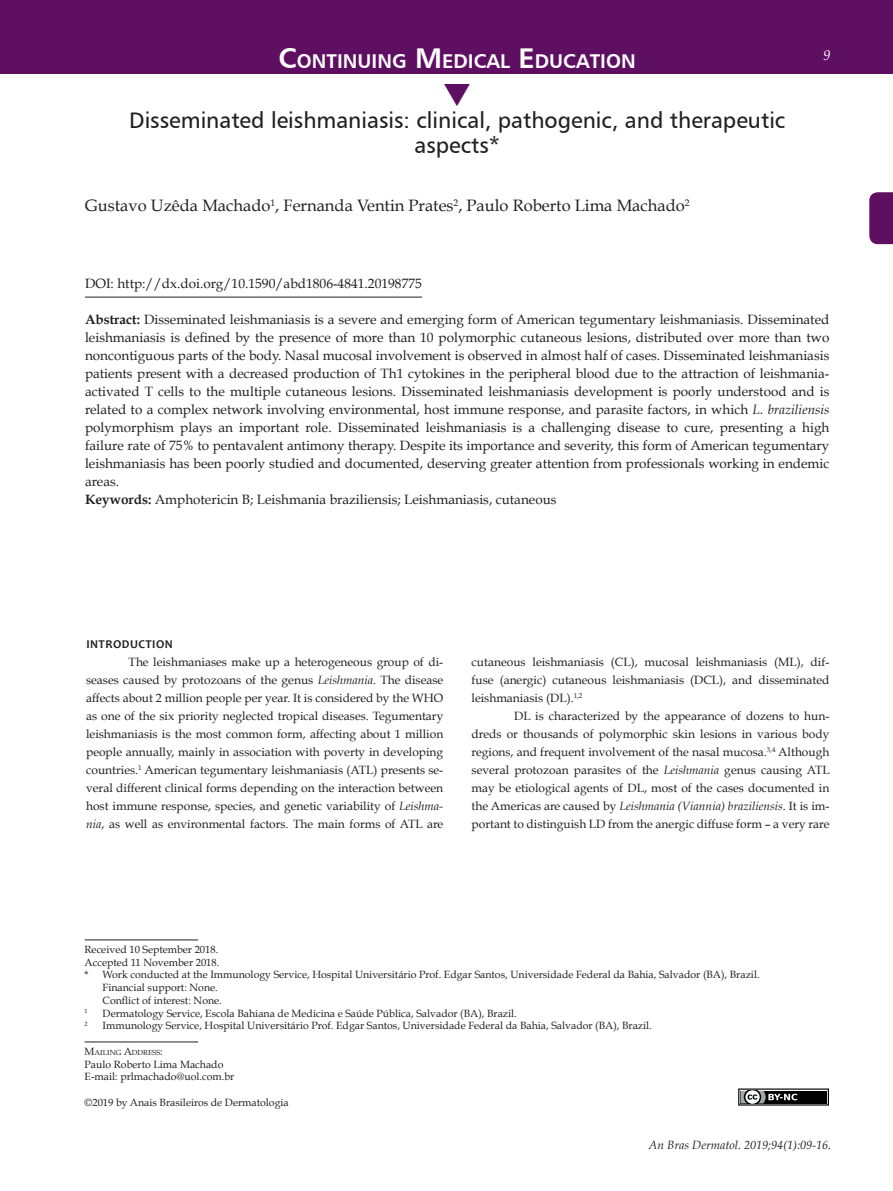
<style>
.page{position:relative;width:893px;height:1191px;background:#fff}
.page>*{position:absolute;margin:0;border:0;box-sizing:border-box;transform-origin:0 0}
.Titulo{font:22.5px/25.5px "Humanist 777 BT Roman B";color:#231f20;text-align:center}
.t1{font:19.95px "Humanist 777 BT Bold B";color:#fff}
.Autores{font:16.5px "Book Antiqua";color:#231f20}
.t2{font:italic 14.4px "Book Antiqua";color:#fff}
.DOI{font:13.5px/18px "Book Antiqua";color:#231f20;text-align:justify}
.ABD-ING_-_2016{font:12px/18px "Book Antiqua";color:#231f20;text-align:justify}
.t3{font:italic 12px "Book Antiqua";color:#231f20}
.ABD-ING_-_2016-2{font:700 12px "Candara";letter-spacing:.04em;color:#231f20}
.t4{font:10.5px "Book Antiqua";color:#231f20}
.t5{font:7.35px "Book Antiqua";color:#231f20}
.t6{font:6.15px "Book Antiqua";color:#231f20}
.s1{font-size:28.5px}
.s2{font-weight:700}
.s3{font-style:italic}
.s4{font-size:10.5px}
</style>
<div class="page">
<svg style="left:869px;top:192px;width:24px;height:52px"></svg>
<div style="left:0;top:0;width:893px;height:74px;background:#5f0f62"></div>
<hr style="left:85px;top:297px;width:337px;height:1px;background:#231f20">
<svg style="left:738px;top:1088px;width:91px;height:17px;background:#515252"></svg>
<hr style="left:85px;top:939px;width:113px;height:1px;background:#231f20">
<hr style="left:85px;top:1041px;width:113px;height:1px;background:#231f20">
<p class="t1" style="left:279px;top:49px;width:359px"><span class="s1">C</span>ONTINUING <span class="s1">M</span> EDICAL <span class="s1">E</span> DUCATION</p>
<p class="Titulo" style="left:129px;top:107px;width:658px">Disseminated leishmaniasis: clinical, pathogenic, and therapeutic aspects*</p>
<p class="Autores" style="left:85px;top:196px;width:606px">Gustavo Uzêda Machado<sup>1</sup>, Fernanda Ventin Prates<sup>2</sup>, Paulo Roberto Lima Machado<sup>2</sup></p>
<p class="t2" style="left:823px;top:47px;width:9px">9</p>
<p class="DOI" style="left:85px;top:274px;width:338px">DOI: http://dx.doi.org/10.1590/abd1806-4841.20198775</p>
<p class="DOI" style="left:85px;top:310px;width:746px"><span class="s2">Abstract:</span> Disseminated leishmaniasis is a severe and emerging form of American tegumentary leishmaniasis. Disseminated leishmaniasis is defined by the presence of more than 10 polymorphic cutaneous lesions, distributed over more than two noncontiguous parts of the body. Nasal mucosal involvement is observed in almost half of cases. Disseminated leishmaniasis patients present with a decreased production of Th1 cytokines in the peripheral blood due to the attraction of leishmania&shy;activated T cells to the multiple cutaneous lesions. Disseminated leishmaniasis development is poorly understood and is related to a complex network involving environmental, host immune response, and parasite factors, in which <span class="s3">L. braziliensis </span>polymorphism plays an important role. Disseminated leishmaniasis is a challenging disease to cure, presenting a high failure rate of 75% to pentavalent antimony therapy. Despite its importance and severity, this form of American tegumentary leishmaniasis has been poorly studied and documented, deserving greater attention from professionals working in endemic areas.</p>
<p class="DOI" style="left:85px;top:490px;width:473px"><span class="s2">Keywords:</span> Amphotericin B; Leishmania braziliensis; Leishmaniasis, cutaneous</p>
<p class="ABD-ING_-_2016-2" style="left:86px;top:637px;width:88px">INTRODUCTION</p>
<p class="ABD-ING_-_2016" style="left:86px;top:653px;width:359px;text-indent:43px">The leishmaniases make up a heterogeneous group of di&shy;seases caused by protozoans of the genus <span class="s3">Leishmania</span>. The disease affects about 2 million people per year. It is considered by the WHO as one of the six priority neglected tropical diseases. Tegumentary leishmaniasis is the most common form, affecting about 1 million people annually, mainly in association with poverty in developing countries.<sup>1</sup> American tegumentary leishmaniasis (ATL) presents se&shy;veral different clinical forms depending on the interaction between host immune response, species, and genetic variability of <span class="s3">Leishma&shy;nia</span>, as well as environmental factors. The main forms of ATL are</p>
<p class="ABD-ING_-_2016" style="left:472px;top:653px;width:359px">cutaneous leishmaniasis (CL), mucosal leishmaniasis (ML), dif&shy;fuse (anergic) cutaneous leishmaniasis (DCL), and disseminated leishmaniasis (DL).<sup>1,2</sup></p>
<p class="ABD-ING_-_2016" style="left:472px;top:707px;width:360px;text-indent:43px">DL is characterized by the appearance of dozens to hun&shy;dreds or thousands of polymorphic skin lesions in various body regions, and frequent involvement of the nasal mucosa.<sup>3,4</sup> Although several protozoan parasites of the <span class="s3">Leishmania</span> genus causing ATL may be etiological agents of DL, most of the cases documented in the Americas are caused by <span class="s3">Leishmania (Viannia) braziliensis</span>. It is im&shy;portant to distinguish LD from the anergic diffuse form – a very rare</p>
<p class="t4" style="left:85px;top:942px;width:135px">Received 10 September 2018.</p>
<p class="t4" style="left:85px;top:955px;width:136px">Accepted 11 November 2018.</p>
<p class="t4" style="left:85px;top:968px;width:677px">* Work conducted at the Immunology Service, Hospital Universitário Prof. Edgar Santos, Universidade Federal da Bahia, Salvador (BA), Brazil.</p>
<p class="t4" style="left:103px;top:981px;width:117px">Financial support: None.</p>
<p class="t4" style="left:103px;top:993px;width:121px">Conflict of interest: None.</p>
<p class="t6" style="left:85px;top:1007px;width:5px">1</p>
<p class="t4" style="left:103px;top:1006px;width:416px">Dermatology Service, Escola Bahiana de Medicina e Saúde Pública, Salvador (BA), Brazil.</p>
<p class="t6" style="left:85px;top:1020px;width:5px">2</p>
<p class="t4" style="left:103px;top:1019px;width:551px">Immunology Service, Hospital Universitário Prof. Edgar Santos, Universidade Federal da Bahia, Salvador (BA), Brazil.</p>
<p class="t5" style="left:85px;top:1047px;width:80px"><span class="s4">M</span>AILING <span class="s4">A</span>DDRESS<span class="s4">:</span></p>
<p class="t4" style="left:85px;top:1057px;width:140px">Paulo Roberto Lima Machado</p>
<p class="t4" style="left:85px;top:1070px;width:151px">E-mail: prlmachado@uol.com.br</p>
<p class="t4" style="left:85px;top:1095px;width:206px">©2019 by Anais Brasileiros de Dermatologia</p>
<p class="t3" style="left:649px;top:1137px;width:184px">An Bras Dermatol. 2019;94(1):09-16.</p>
</div>
